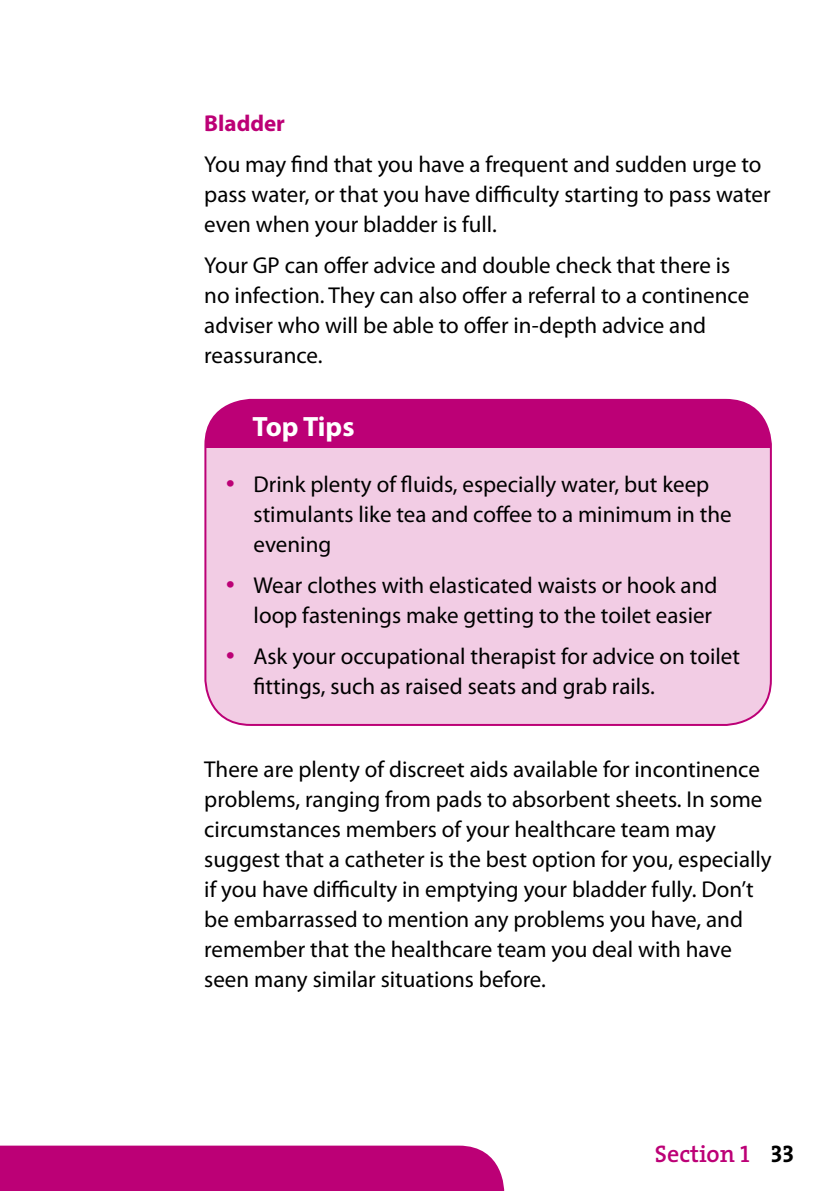
<style>
.page{position:relative;width:840px;height:1191px;background:#fff}
.page>*{position:absolute;margin:0;border:0;box-sizing:border-box;transform-origin:0 0}
.t1{font:700 28px "Myriad Pro";color:#fff}
.t2{font:600 24px "The Serif";color:#bc0076}
.t3{font:23px/30px "Myriad Pro";color:#000}
.t4{font:700 23px "Myriad Pro";color:#bc0076}
.s1{color:#bc0076}
.s2{font-family:"The Serif Semi Bold Caps";font-weight:400}
.s3{font-family:"The Serif Bold Caps";font-weight:400;color:#000}
</style>
<div class="page">
<div style="left:0;top:1145px;width:504px;height:46px;background:#bc0076"></div>
<div style="left:205px;top:400px;width:565px;height:325px;background:#f2cce4;border-radius:45px"></div>
<div style="left:205px;top:400px;width:565px;height:48px;background:#bc0076"></div>
<div style="left:204px;top:399px;width:567px;height:327px;border:2px solid #bc0076;border-radius:45px"></div>
<p class="t4" style="left:204px;top:108px;width:82px">Bladder</p>
<p class="t3" style="left:204px;top:149px;width:567px">You may find that you have a frequent and sudden urge to pass water, or that you have difficulty starting to pass water even when your bladder is full.</p>
<p class="t3" style="left:204px;top:250px;width:546px">Your GP can offer advice and double check that there is no infection. They can also offer a referral to a continence adviser who will be able to offer in-depth advice and reassurance.</p>
<p class="t1" style="left:252px;top:409px;width:103px">Top Tips</p>
<p class="t3" style="left:253px;top:469px;width:479px;text-indent:-28px"><span class="s1">•</span> Drink plenty of fluids, especially water, but keep stimulants like tea and coffee to a minimum in the evening</p>
<p class="t3" style="left:225px;top:570px;width:493px;text-align:right"><span class="s1">•</span> Wear clothes with elasticated waists or hook and loop fastenings make getting to the toilet easier</p>
<p class="t3" style="left:253px;top:641px;width:487px;text-indent:-28px"><span class="s1">•</span> Ask your occupational therapist for advice on toilet fittings, such as raised seats and grab rails.</p>
<p class="t3" style="left:204px;top:754px;width:568px">There are plenty of discreet aids available for incontinence problems, ranging from pads to absorbent sheets. In some circumstances members of your healthcare team may suggest that a catheter is the best option for you, especially if you have difficulty in emptying your bladder fully. Don’t be embarrassed to mention any problems you have, and remember that the healthcare team you deal with have seen many similar situations before.</p>
<p class="t2" style="left:654px;top:1133px;width:141px">Section <span class="s2">1</span> <span class="s3">33</span></p>
</div>
